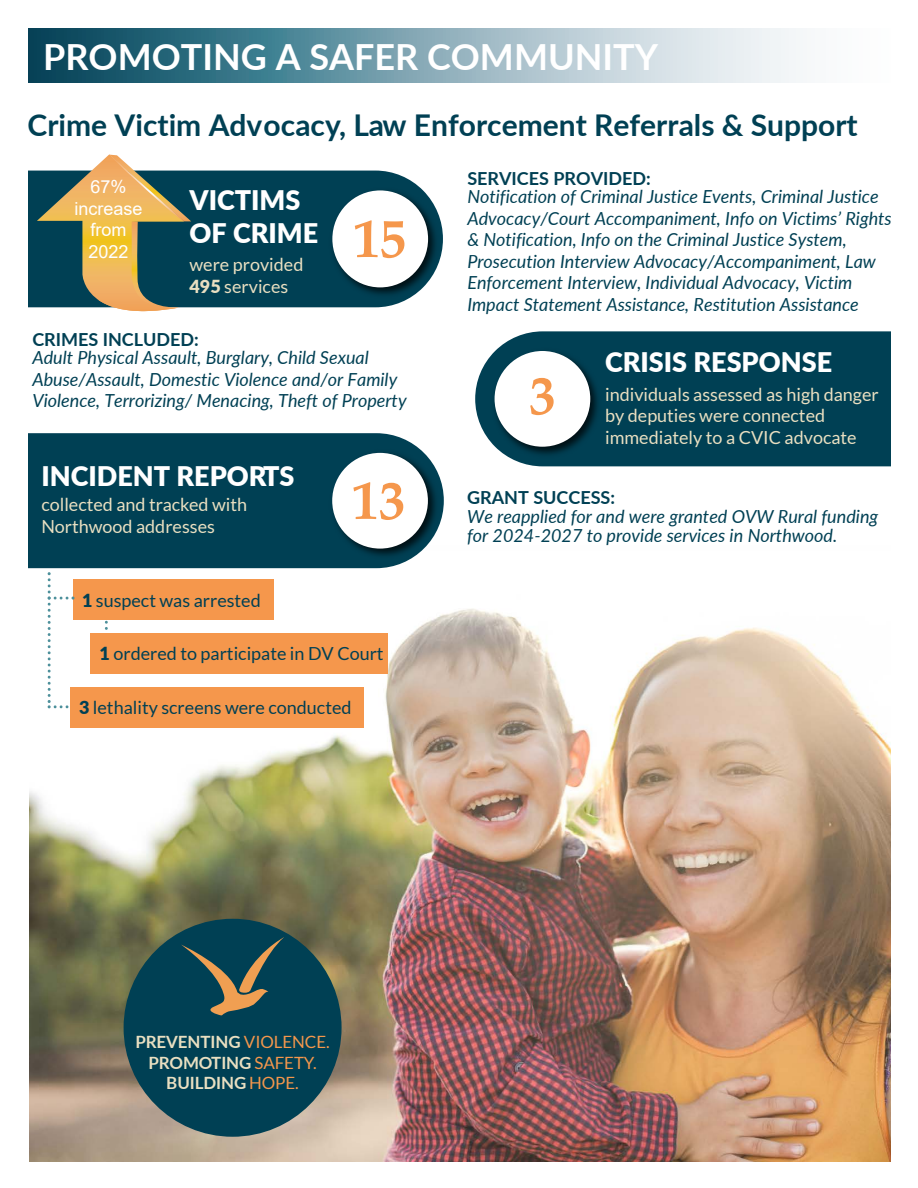
<style>
.page{position:relative;width:918px;height:1188px;background:#fff}
.page>*{position:absolute;margin:0;border:0;box-sizing:border-box;transform-origin:0 0}
.t1{font:700 54px "Palatino Linotype";color:#f5974c}
.t2{font:700 36px "Lato";color:#fff}
.t3{font:700 30px "Lato";color:#004054}
.t4{font:900 27px/32.4px "Lato";color:#fff}
.t5{font:italic 18px/21.6px "Lato";color:#004054}
.t6{font:18px/21.6px "Lato";color:#e9dfc1}
.t7{font:italic 18px/18.9px "Lato";color:#004054}
.t8{font:18px "Lato";color:#004054}
.t9{font:700 18px "Lato";color:#004054}
.t10{font:18px/21.6px "Arial";color:#fff;text-align:center}
.t11{font:700 16.95px/20.2px "Lato";letter-spacing:-.005em;color:#e9dfc1;text-align:center}
.s1{font-weight:900}
.s2{font-style:inherit}
.s3{font-weight:400;color:#f5974c}
</style>
<div class="page">
<img style="left:29px;top:568px;width:862px;height:594px">
<div style="left:475px;top:331px;width:416px;height:135px;background:#004054"></div>
<svg style="left:105px;top:620px;width:3px;height:13px"></svg>
<svg style="left:28px;top:29px;width:775px;height:54px;background:#7ea3b0"></svg>
<div style="left:28px;top:433px;width:416px;height:135px;background:#004054"></div>
<img style="left:327px;top:447px;width:115px;height:116px">
<div style="left:332px;top:453px;width:96px;height:96px;background:#fff;border-radius:50%"></div>
<div style="left:73px;top:579px;width:201px;height:41px;background:#f5974c"></div>
<svg style="left:48px;top:572px;width:27px;height:136px"></svg>
<div style="left:91px;top:633px;width:297px;height:41px;background:#f5974c"></div>
<img style="left:489px;top:345px;width:115px;height:116px">
<div style="left:495px;top:351px;width:95px;height:96px;background:#fff;border-radius:50%"></div>
<div style="left:28px;top:171px;width:415px;height:136px;background:#004054"></div>
<img style="left:327px;top:185px;width:115px;height:116px">
<div style="left:332px;top:190px;width:96px;height:97px;background:#fff;border-radius:50%"></div>
<svg style="left:37px;top:155px;width:154px;height:156px;background:#7f8566"></svg>
<div style="left:70px;top:687px;width:293px;height:41px;background:#f5974c"></div>
<img style="left:80px;top:872px;width:274px;height:274px">
<div style="left:124px;top:919px;width:218px;height:218px;background:#004054;border-radius:50%"></div>
<svg style="left:181px;top:937px;width:103px;height:78px"></svg>
<h2 class="t2" style="left:43px;top:30px;width:616px">PROMOTING A SAFER COMMUNITY</h2>
<h3 class="t3" style="left:28px;top:103px;width:832px">Crime Victim Advocacy, Law Enforcement Referrals &amp; Support</h3>
<p class="t10" style="left:75px;top:176px;width:70px">67% increase from<br>2022</p>
<h3 class="t4" style="left:190px;top:183px;width:130px">VICTIMS<br>OF CRIME</h3>
<p class="t6" style="left:190px;top:254px;width:115px">were provided<br><span class="s1">495</span> services</p>
<h1 class="t1" style="left:353px;top:200px;width:55px">15</h1>
<p class="t9" style="left:32px;top:326px;width:168px">CRIMES INCLUDED:</p>
<p class="t5" style="left:32px;top:346px;width:376px">Adult Physical Assault, Burglary, Child Sexual<br>Abuse/Assault, Domestic Violence and/or Family<br>Violence, Terrorizing/ Menacing, Theft of Property</p>
<h3 class="t4" style="left:41px;top:459px;width:255px">INCIDENT REPORTS</h3>
<p class="t6" style="left:41px;top:494px;width:207px">collected and tracked with<br>Northwood addresses</p>
<h1 class="t1" style="left:352px;top:462px;width:56px">13</h1>
<p class="t8" style="left:82px;top:590px;width:180px"><span class="s1">1</span> suspect was arrested</p>
<p class="t8" style="left:100px;top:643px;width:286px"><span class="s1">1</span> ordered to participate in DV Court</p>
<p class="t8" style="left:79px;top:697px;width:274px"><span class="s1">3</span> lethality screens were conducted</p>
<p class="t9" style="left:467px;top:165px;width:185px">SERVICES PROVIDED:</p>
<p class="t5" style="left:467px;top:185px;width:426px">Notification of Criminal Justice Events, Criminal Justice Advocacy/Court Accompaniment, Info on Victims’ Rights &amp; Notification, Info on the Criminal Justice System, Prosecution Interview Advocacy/Accompaniment, Law Enforcement Interview, Individual Advocacy, Victim Impact Statement Assistance, Restitution Assistance</p>
<h1 class="t1" style="left:529px;top:357px;width:28px">3</h1>
<h3 class="t4" style="left:605px;top:345px;width:229px">CRISIS RESPONSE</h3>
<p class="t6" style="left:605px;top:383px;width:275px">individual<span class="s2">s</span> assessed as high danger by deputies were connected immediately to a CVIC advocate</p>
<p class="t9" style="left:467px;top:484px;width:149px">GRANT SUCCESS:</p>
<p class="t7" style="left:467px;top:506px;width:413px">We reapplied for and were granted OVW Rural funding for 2024-2027 to provide services in Northwood.</p>
<p class="t11" style="left:135px;top:1031px;width:196px">PREVENTING <span class="s3">VIOLENCE.<br></span>PROMOTING <span class="s3">SAFETY.<br></span>BUILDING <span class="s3">HOPE.</span></p>
</div>
